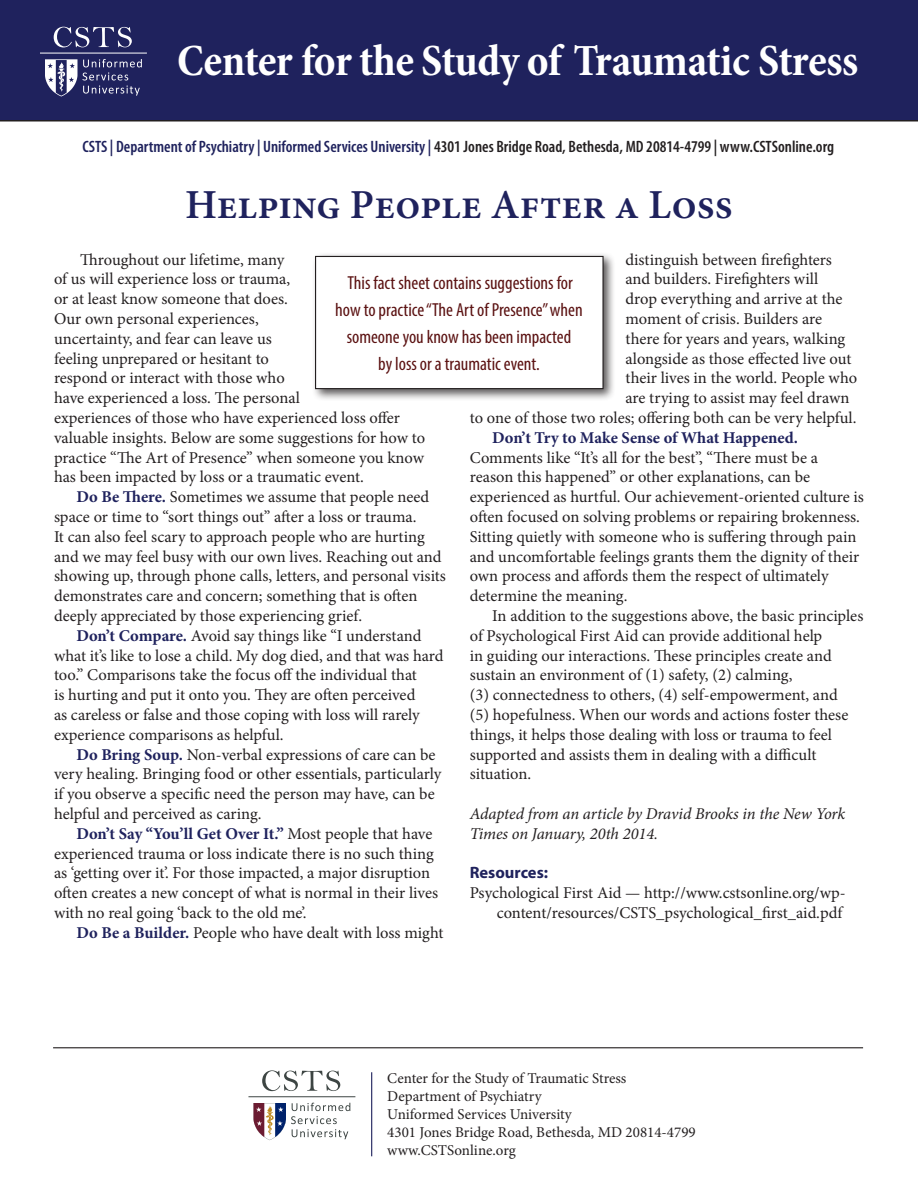
<style>
.page{position:relative;width:918px;height:1188px;background:#fff}
.page>*{position:absolute;margin:0;border:0;box-sizing:border-box;transform-origin:0 0}
.Subhead_2{font:700 condensed 45px "Minion Pro";letter-spacing:-.015em;color:#fff}
.t1{font:600 41.25px "Minion Pro";color:#1f225d}
.PQ_centered{font:condensed 18.9px/27px "Myriad Pro";color:#5b1212;text-align:center}
.text{font:16.5px/19.8px "Minion Pro";color:#231f20}
.text-2{font:600 condensed 16.5px "Myriad Pro";color:#231f20}
.reference{font:16.5px/19.8px "Minion Pro";color:#231f20;text-align:right}
.Text_no_indent{font:italic 16.5px/19.8px "Minion Pro";letter-spacing:-.01em;color:#231f20}
.t2{font:700 16.5px "Myriad Pro";color:#1f225d}
.text-3{font:15px "Minion Pro";color:#231f20}
.s1{color:#1f225d}
.s2{font-weight:700;color:#1f225d}
</style>
<div class="page">
<div style="left:0;top:0;width:918px;height:122px;background:#1f225d"></div>
<div style="left:312px;top:252px;width:304px;height:150px;background:#231f20;opacity:.75"></div>
<div style="left:316px;top:256px;width:287px;height:133px;background:#fff"></div>
<div style="left:315px;top:256px;width:289px;height:133px;border:1px solid #231f20"></div>
<svg style="left:83px;top:59px;width:59px;height:37px;background:#404274"></svg>
<svg style="left:45px;top:59px;width:32px;height:38px"></svg>
<hr style="left:40px;top:53px;width:107px;height:1px;background:#fff">
<svg style="left:54px;top:27px;width:78px;height:20px;background:#525482"></svg>
<hr style="left:53px;top:1047px;width:810px;height:1px;background:#231f20">
<hr style="left:371px;top:1072px;width:1px;height:84px;background:#1f225d">
<svg style="left:253px;top:1103px;width:97px;height:37px"></svg>
<hr style="left:248px;top:1096px;width:107px;height:1px;background:#3d4543">
<svg style="left:262px;top:1070px;width:78px;height:21px"></svg>
<p class="Subhead_2" style="left:177px;top:30px;width:683px">Center for the Study of Traumatic Stress</p>
<p class="text-2" style="left:82px;top:137px;width:753px"><span class="s1">CSTS | Department of Psychiatry | Uniformed Services University |</span> 4301 Jones Bridge Road, Bethesda, MD 20814-4799 | www.CSTSonline.org</p>
<p class="t1" style="left:185px;top:176px;width:549px">Helping People After a Loss</p>
<p class="text" style="left:54px;top:250px;width:373px;text-indent:26px">Throughout our lifetime, many<br>of us will experience loss or trauma,<br>or at least know someone that does.<br>Our own personal experiences,<br>uncertainty, and fear can leave us<br>feeling unprepared or hesitant to<br>respond or interact with those who<br>have experienced a loss. The personal<br>experiences of those who have experienced loss offer valuable insights. Below are some suggestions for how to practice “The Art of Presence” when someone you know has been impacted by loss or a traumatic event.</p>
<p class="text" style="left:54px;top:487px;width:393px;text-indent:22px"><span class="s2">Do Be There.</span> Sometimes we assume that people need space or time to “sort things out” after a loss or trauma.<br>It can also feel scary to approach people who are hurting and we may feel busy with our own lives. Reaching out and showing up, through phone calls, letters, and personal visits demonstrates care and concern; something that is often deeply appreciated by those experiencing grief.</p>
<p class="text" style="left:54px;top:626px;width:391px;text-indent:22px"><span class="s2">Don’t Compare.</span> Avoid say things like “I understand what it’s like to lose a child. My dog died, and that was hard too.” Comparisons take the focus off the individual that<br>is hurting and put it onto you. They are often perceived<br>as careless or false and those coping with loss will rarely experience comparisons as helpful.</p>
<p class="text" style="left:54px;top:745px;width:389px;text-indent:22px"><span class="s2">Do Bring Soup.</span> Non-verbal expressions of care can be very healing. Bringing food or other essentials, particularly if you observe a specific need the person may have, can be helpful and perceived as caring.</p>
<p class="text" style="left:54px;top:824px;width:386px;text-indent:22px"><span class="s2">Don’t Say “You’ll Get Over It.”</span> Most people that have experienced trauma or loss indicate there is no such thing as ‘getting over it’. For those impacted, a major disruption often creates a new concept of what is normal in their lives with no real going ‘back to the old me’.</p>
<p class="text" style="left:76px;top:923px;width:369px"><span class="s2">Do Be a Builder.</span> People who have dealt with loss might</p>
<p class="text" style="left:626px;top:250px;width:208px">distinguish between firefighters</p>
<p class="text" style="left:626px;top:269px;width:194px">and builders. Firefighters will</p>
<p class="text" style="left:626px;top:289px;width:219px">drop everything and arrive at the</p>
<p class="text" style="left:626px;top:309px;width:198px">moment of crisis. Builders are</p>
<p class="text" style="left:626px;top:329px;width:221px">there for years and years, walking</p>
<p class="text" style="left:626px;top:349px;width:227px">alongside as those effected live out</p>
<p class="text" style="left:626px;top:368px;width:233px">their lives in the world. People who</p>
<p class="text" style="left:626px;top:388px;width:225px">are trying to assist may feel drawn</p>
<p class="text" style="left:470px;top:408px;width:388px">to one of those two roles; offering both can be very helpful.</p>
<p class="text" style="left:470px;top:428px;width:396px;text-indent:22px"><span class="s2">Don’t Try to Make Sense of What Happened.<br></span>Comments like “It’s all for the best”, “There must be a reason this happened” or other explanations, can be experienced as hurtful. Our achievement-oriented culture is often focused on solving problems or repairing brokenness.<br>Sitting quietly with someone who is suffering through pain and uncomfortable feelings grants them the dignity of their own process and affords them the respect of ultimately determine the meaning.</p>
<p class="text" style="left:470px;top:606px;width:395px;text-indent:22px">In addition to the suggestions above, the basic principles of Psychological First Aid can provide additional help<br>in guiding our interactions. These principles create and sustain an environment of (1) safety, (2) calming,<br>(3) connectedness to others, (4) self-empowerment, and<br>(5) hopefulness. When our words and actions foster these things, it helps those dealing with loss or trauma to feel supported and assists them in dealing with a difficult situation.</p>
<p class="Text_no_indent" style="left:470px;top:804px;width:377px">Adapted from an article by Dravid Brooks in the New York<br>Times on January, 20th 2014.</p>
<p class="t2" style="left:470px;top:862px;width:80px">Resources:</p>
<p class="reference" style="left:470px;top:883px;width:377px">Psychological First Aid — http://www.cstsonline.org/wp&shy;content/resources/CSTS_psychological_first_aid.pdf</p>
<p class="PQ_centered" style="left:335px;top:269px;width:249px">This fact sheet contains suggestions for how to practice “The Art of Presence” when someone you know has been impacted</p>
<p class="PQ_centered" style="left:378px;top:350px;width:163px">by loss or a traumatic event.</p>
<p class="text-3" style="left:387px;top:1068px;width:241px">Center for the Study of Traumatic Stress</p>
<p class="text-3" style="left:387px;top:1086px;width:156px">Department of Psychiatry</p>
<p class="text-3" style="left:387px;top:1104px;width:186px">Uniformed Services University</p>
<p class="text-3" style="left:387px;top:1122px;width:310px">4301 Jones Bridge Road, Bethesda, MD 20814-4799</p>
<p class="text-3" style="left:387px;top:1140px;width:130px">www.CSTSonline.org</p>
</div>
